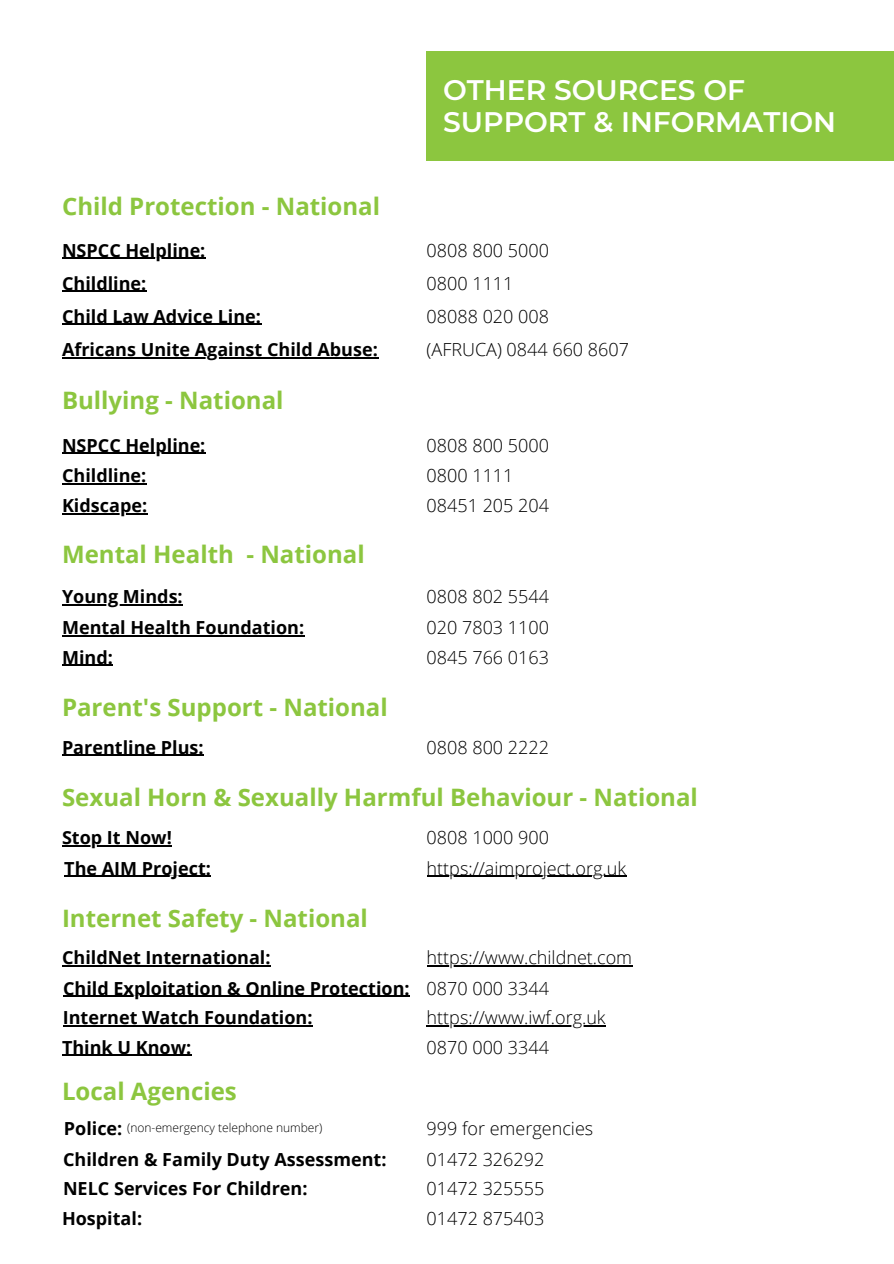
<style>
.page{position:relative;width:894px;height:1264px;background:#fff}
.page>*{position:absolute;margin:0;border:0;box-sizing:border-box;transform-origin:0 0}
.t1{font:600 28.2px "Montserrat";color:#fff}
.t2{font:700 24px "Open Sans";color:#8cc63f}
.t3{font:700 18px "Open Sans";color:#000}
.t4{font:300 18px "Open Sans";color:#000}
.t5{font:300 12px "Open Sans";color:#000}
</style>
<div class="page">
<div style="left:426px;top:52px;width:467px;height:109px;background:#8cc63f"></div>
<hr style="left:62px;top:258px;width:143px;height:1px;background:#000">
<hr style="left:62px;top:291px;width:84px;height:1px;background:#000">
<hr style="left:62px;top:324px;width:199px;height:1px;background:#000">
<hr style="left:62px;top:357px;width:316px;height:1px;background:#000">
<hr style="left:62px;top:453px;width:143px;height:1px;background:#000">
<hr style="left:62px;top:483px;width:84px;height:1px;background:#000">
<hr style="left:62px;top:513px;width:85px;height:1px;background:#000">
<hr style="left:62px;top:604px;width:121px;height:1px;background:#000">
<hr style="left:62px;top:635px;width:242px;height:1px;background:#000">
<hr style="left:62px;top:664px;width:51px;height:1px;background:#000">
<hr style="left:62px;top:754px;width:142px;height:2px;background:#000">
<hr style="left:62px;top:845px;width:110px;height:1px;background:#000">
<hr style="left:64px;top:875px;width:147px;height:2px;background:#000">
<hr style="left:426px;top:875px;width:200px;height:2px;background:#000">
<hr style="left:62px;top:965px;width:208px;height:1px;background:#000">
<hr style="left:426px;top:965px;width:206px;height:1px;background:#000">
<hr style="left:63px;top:995px;width:347px;height:1px;background:#000">
<hr style="left:63px;top:1025px;width:250px;height:1px;background:#000">
<hr style="left:426px;top:1025px;width:179px;height:1px;background:#000">
<hr style="left:62px;top:1054px;width:129px;height:1px;background:#000">
<p class="t2" style="left:62px;top:189px;width:319px">Child Protection - National</p>
<p class="t1" style="left:443px;top:72px;width:303px">OTHER SOURCES OF</p>
<p class="t1" style="left:443px;top:105px;width:394px">SUPPORT &amp; INFORMATION</p>
<p class="t3" style="left:62px;top:237px;width:145px">NSPCC Helpline:</p>
<p class="t4" style="left:426px;top:237px;width:124px">0808 800 5000</p>
<p class="t3" style="left:62px;top:270px;width:86px">Childline:</p>
<p class="t4" style="left:426px;top:270px;width:88px">0800 1111</p>
<p class="t3" style="left:62px;top:303px;width:200px">Child Law Advice Line:</p>
<p class="t4" style="left:426px;top:303px;width:124px">08088 020 008</p>
<p class="t3" style="left:62px;top:336px;width:317px">Africans Unite Against Child Abuse:</p>
<p class="t4" style="left:426px;top:336px;width:204px">(AFRUCA) 0844 660 8607</p>
<p class="t2" style="left:62px;top:383px;width:223px">Bullying - National</p>
<p class="t3" style="left:62px;top:432px;width:145px">NSPCC Helpline:</p>
<p class="t4" style="left:426px;top:432px;width:124px">0808 800 5000</p>
<p class="t3" style="left:62px;top:463px;width:86px">Childline:</p>
<p class="t4" style="left:426px;top:463px;width:88px">0800 1111</p>
<p class="t3" style="left:62px;top:492px;width:87px">Kidscape:</p>
<p class="t4" style="left:426px;top:492px;width:124px">08451 205 204</p>
<p class="t2" style="left:62px;top:537px;width:304px">Mental Health - National</p>
<p class="t3" style="left:62px;top:584px;width:122px">Young Minds:</p>
<p class="t4" style="left:426px;top:584px;width:124px">0808 802 5544</p>
<p class="t3" style="left:62px;top:614px;width:243px">Mental Health Foundation:</p>
<p class="t4" style="left:426px;top:614px;width:124px">020 7803 1100</p>
<p class="t3" style="left:62px;top:644px;width:52px">Mind:</p>
<p class="t4" style="left:426px;top:644px;width:124px">0845 766 0163</p>
<p class="t2" style="left:62px;top:690px;width:327px">Parent's Support - National</p>
<p class="t3" style="left:62px;top:734px;width:143px">Parentline Plus:</p>
<p class="t4" style="left:426px;top:734px;width:124px">0808 800 2222</p>
<p class="t2" style="left:62px;top:780px;width:637px">Sexual Horn &amp; Sexually Harmful Behaviour - National</p>
<p class="t3" style="left:62px;top:824px;width:111px">Stop It Now!</p>
<p class="t4" style="left:426px;top:824px;width:124px">0808 1000 900</p>
<p class="t3" style="left:64px;top:855px;width:148px">The AIM Project:</p>
<p class="t4" style="left:426px;top:855px;width:201px">https://aimproject.org.uk</p>
<p class="t2" style="left:62px;top:901px;width:307px">Internet Safety - National</p>
<p class="t3" style="left:62px;top:944px;width:210px">ChildNet International:</p>
<p class="t4" style="left:426px;top:944px;width:207px">https://www.childnet.com</p>
<p class="t3" style="left:63px;top:975px;width:348px">Child Exploitation &amp; Online Protection:</p>
<p class="t4" style="left:426px;top:975px;width:124px">0870 000 3344</p>
<p class="t3" style="left:63px;top:1005px;width:251px">Internet Watch Foundation:</p>
<p class="t4" style="left:426px;top:1005px;width:180px">https://www.iwf.org.uk</p>
<p class="t3" style="left:62px;top:1034px;width:131px">Think U Know:</p>
<p class="t4" style="left:426px;top:1034px;width:124px">0870 000 3344</p>
<p class="t2" style="left:62px;top:1074px;width:176px">Local Agencies</p>
<p class="t3" style="left:64px;top:1115px;width:60px">Police:</p>
<p class="t4" style="left:426px;top:1115px;width:168px">999 for emergencies</p>
<p class="t3" style="left:63px;top:1146px;width:325px">Children &amp; Family Duty Assessment:</p>
<p class="t4" style="left:426px;top:1146px;width:119px">01472 326292</p>
<p class="t3" style="left:63px;top:1176px;width:246px">NELC Services For Children:</p>
<p class="t4" style="left:426px;top:1176px;width:119px">01472 325555</p>
<p class="t3" style="left:62px;top:1205px;width:82px">Hospital:</p>
<p class="t4" style="left:426px;top:1205px;width:119px">01472 875403</p>
<p class="t5" style="left:127px;top:1119px;width:197px">(non-emergency telephone number)</p>
</div>
